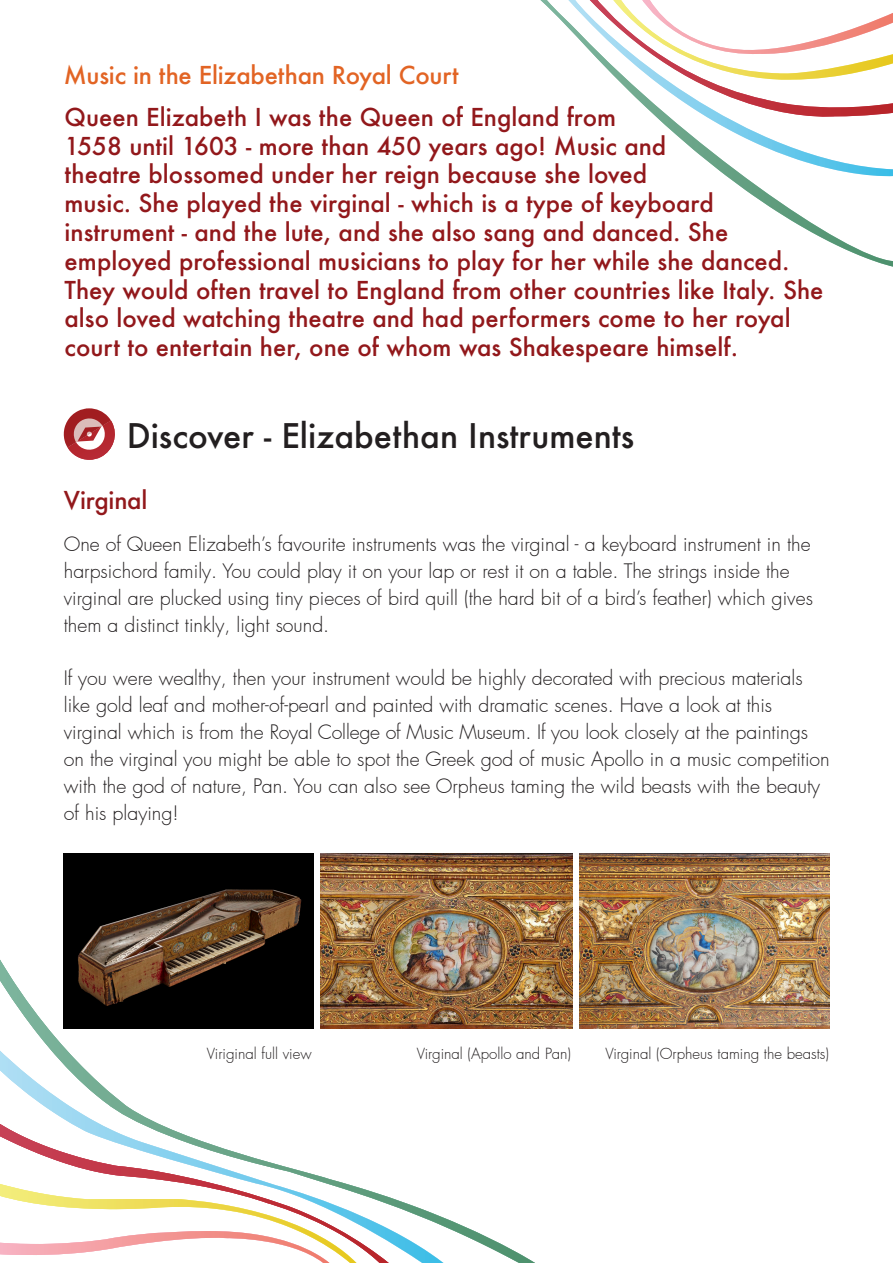
<style>
.page{position:relative;width:893px;height:1263px;background:#fff}
.page>*{position:absolute;margin:0;border:0;box-sizing:border-box;transform-origin:0 0}
.Paragraph_Style_1{font:500 33px "Futura";color:#231f20}
.t1{font:500 24px/28.8px "Futura";color:#92181b}
.t2{font:500 24px "Futura";letter-spacing:-.01em;color:#e26424}
.t3{font:300 19.5px/27px "Futura LT Pro";color:#231f20}
.t4{font:300 15px "Futura LT Pro";color:#231f20}
</style>
<div class="page">
<svg style="left:540px;top:0;width:353px;height:267px"></svg>
<svg style="left:63px;top:408px;width:52px;height:52px"></svg>
<img style="left:321px;top:853px;width:251px;height:175px">
<img style="left:580px;top:853px;width:249px;height:176px">
<img style="left:64px;top:853px;width:249px;height:79px">
<img style="left:63px;top:932px;width:481px;height:97px">
<img style="left:0;top:960px;width:535px;height:303px">
<svg style="left:0;top:1051px;width:443px;height:212px"></svg>
<svg style="left:0;top:1124px;width:389px;height:139px"></svg>
<svg style="left:0;top:1179px;width:361px;height:84px"></svg>
<p class="t2" style="left:64px;top:58px;width:396px">Music in the Elizabethan Royal Court</p>
<p class="t1" style="left:65px;top:102px;width:760px">Queen Elizabeth I was the Queen of England from<br>1558 until 1603 - more than 450 years ago! Music and<br>theatre blossomed under her reign because she loved<br>music. She played the virginal - which is a type of keyboard instrument - and the lute, and she also sang and danced. She employed professional musicians to play for her while she danced.<br>They would often travel to England from other countries like Italy. She also loved watching theatre and had performers come to her royal court to entertain her, one of whom was Shakespeare himself.</p>
<p class="Paragraph_Style_1" style="left:127px;top:413px;width:509px">Discover - Elizabethan Instruments</p>
<p class="t1" style="left:64px;top:485px;width:85px">Virginal</p>
<p class="t3" style="left:64px;top:530px;width:751px">One of Queen Elizabeth’s favourite instruments was the virginal - a keyboard instrument in the harpsichord family. You could play it on your lap or rest it on a table. The strings inside the virginal are plucked using tiny pieces of bird quill (the hard bit of a bird’s feather) which gives them a distinct tinkly, light sound.</p>
<p class="t3" style="left:64px;top:664px;width:767px">If you were wealthy, then your instrument would be highly decorated with precious materials like gold leaf and mother-of-pearl and painted with dramatic scenes. Have a look at this virginal which is from the Royal College of Music Museum. If you look closely at the paintings on the virginal you might be able to spot the Greek god of music Apollo in a music competition with the god of nature, Pan. You can also see Orpheus taming the wild beasts with the beauty of his playing!</p>
<p class="t4" style="left:207px;top:1044px;width:106px">Viriginal full view</p>
<p class="t4" style="left:417px;top:1044px;width:156px">Virginal (Apollo and Pan)</p>
<p class="t4" style="left:605px;top:1044px;width:225px">Virginal (Orpheus taming the beasts)</p>
</div>
